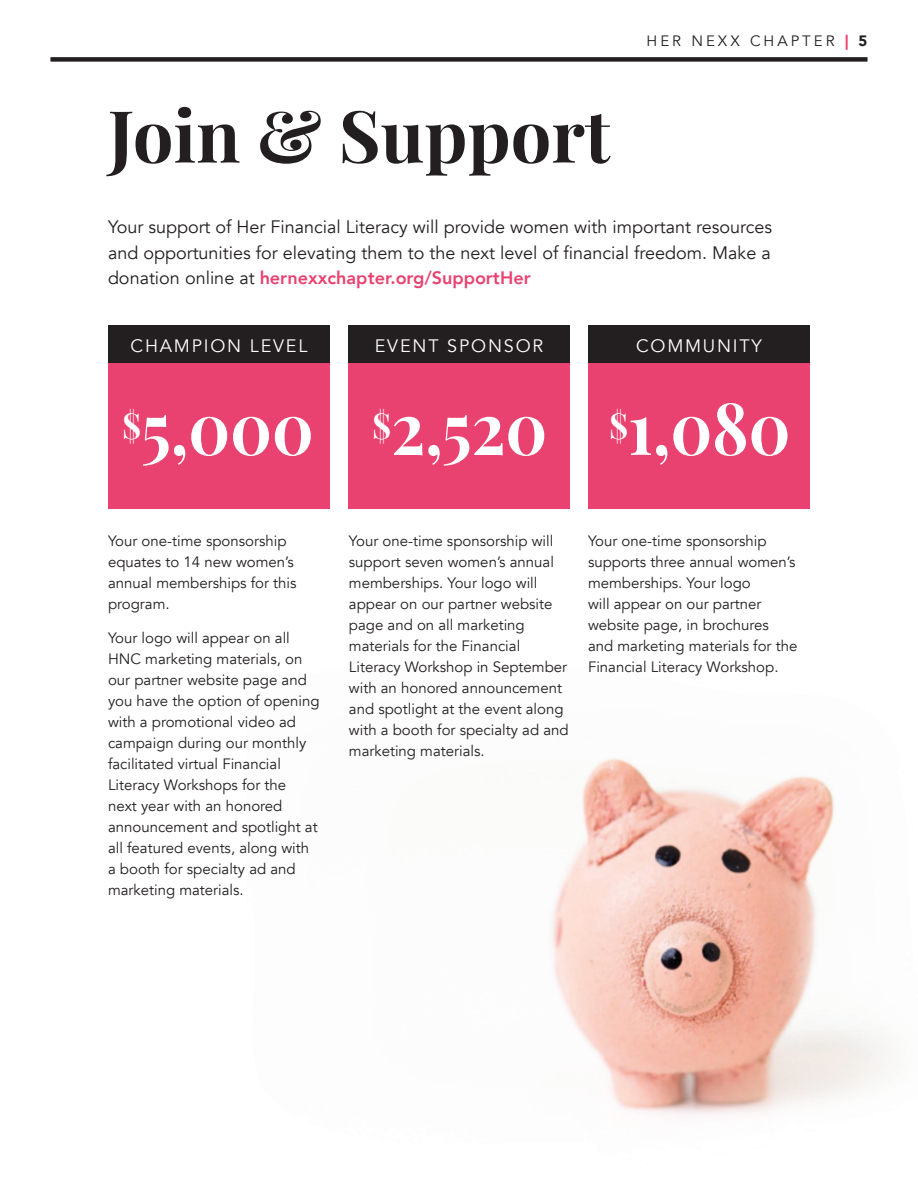
<style>
.page{position:relative;width:918px;height:1188px;background:#fff}
.page>*{position:absolute;margin:0;border:0;box-sizing:border-box;transform-origin:0 0}
.t1{font:700 72px "Playfair Display";color:#fff;scale:.9 1}
.t2{font:700 72px "Playfair Display";color:#231f20}
.t3{font:18px/25.5px "Avenir";color:#231f20;text-align:justify}
.t4{font:18px "Avenir";letter-spacing:.1em;color:#fff}
.t5{font:15px/21px "Avenir";color:#231f20}
.t6{font:15px "Avenir";letter-spacing:.2em;color:#231f20}
.s1{font-weight:900;color:#e94270}
.s2{font-weight:900}
.s3{font-weight:800;color:#e94270}
</style>
<div class="page">
<img style="left:551px;top:758px;width:344px;height:358px">
<div style="left:108px;top:363px;width:222px;height:145px;background:#e94270"></div>
<div style="left:108px;top:326px;width:222px;height:37px;background:#231f20"></div>
<div style="left:348px;top:326px;width:222px;height:37px;background:#231f20"></div>
<div style="left:588px;top:326px;width:222px;height:37px;background:#231f20"></div>
<div style="left:348px;top:363px;width:222px;height:145px;background:#e94270"></div>
<div style="left:588px;top:363px;width:222px;height:145px;background:#e94270"></div>
<div style="left:50px;top:57px;width:818px;height:5px;background:#231f20"></div>
<h1 class="t2" style="left:108px;top:79px;width:504px">Join &amp; Support</h1>
<p class="t6" style="left:647px;top:32px;width:222px">HER NEXX CHAPTER <span class="s1">|</span> <span class="s2">5</span></p>
<p class="t3" style="left:108px;top:214px;width:666px">Your support of Her Financial Literacy will provide women with important resources and opportunities for elevating them to the next level of financial freedom. Make a donation online at <span class="s3">hernexxchapter.org/SupportHer</span></p>
<p class="t4" style="left:131px;top:335px;width:178px">CHAMPION LEVEL</p>
<p class="t4" style="left:375px;top:335px;width:170px">EVENT SPONSOR</p>
<p class="t4" style="left:636px;top:335px;width:127px">COMMUNITY</p>
<h1 class="t1" style="left:122px;top:371px;width:744px"><sup>$</sup>5,000 <sup>$</sup>2,520 <sup>$</sup>1,080</h1>
<p class="t5" style="left:108px;top:530px;width:190px">Your one-time sponsorship equates to 14 new women’s annual memberships for this program.</p>
<p class="t5" style="left:108px;top:628px;width:213px">Your logo will appear on all<br>HNC marketing materials, on our partner website page and you have the option of opening with a promotional video ad campaign during our monthly facilitated virtual Financial<br>Literacy Workshops for the<br>next year with an honored announcement and spotlight at all featured events, along with a booth for specialty ad and marketing materials.</p>
<p class="t5" style="left:349px;top:530px;width:221px">Your one-time sponsorship will support seven women’s annual memberships. Your logo will appear on our partner website page and on all marketing materials for the Financial<br>Literacy Workshop in September with an honored announcement and spotlight at the event along with a booth for specialty ad and marketing materials.</p>
<p class="t5" style="left:588px;top:530px;width:211px">Your one-time sponsorship supports three annual women’s memberships. Your logo<br>will appear on our partner website page, in brochures and marketing materials for the<br>Financial Literacy Workshop.</p>
</div>
